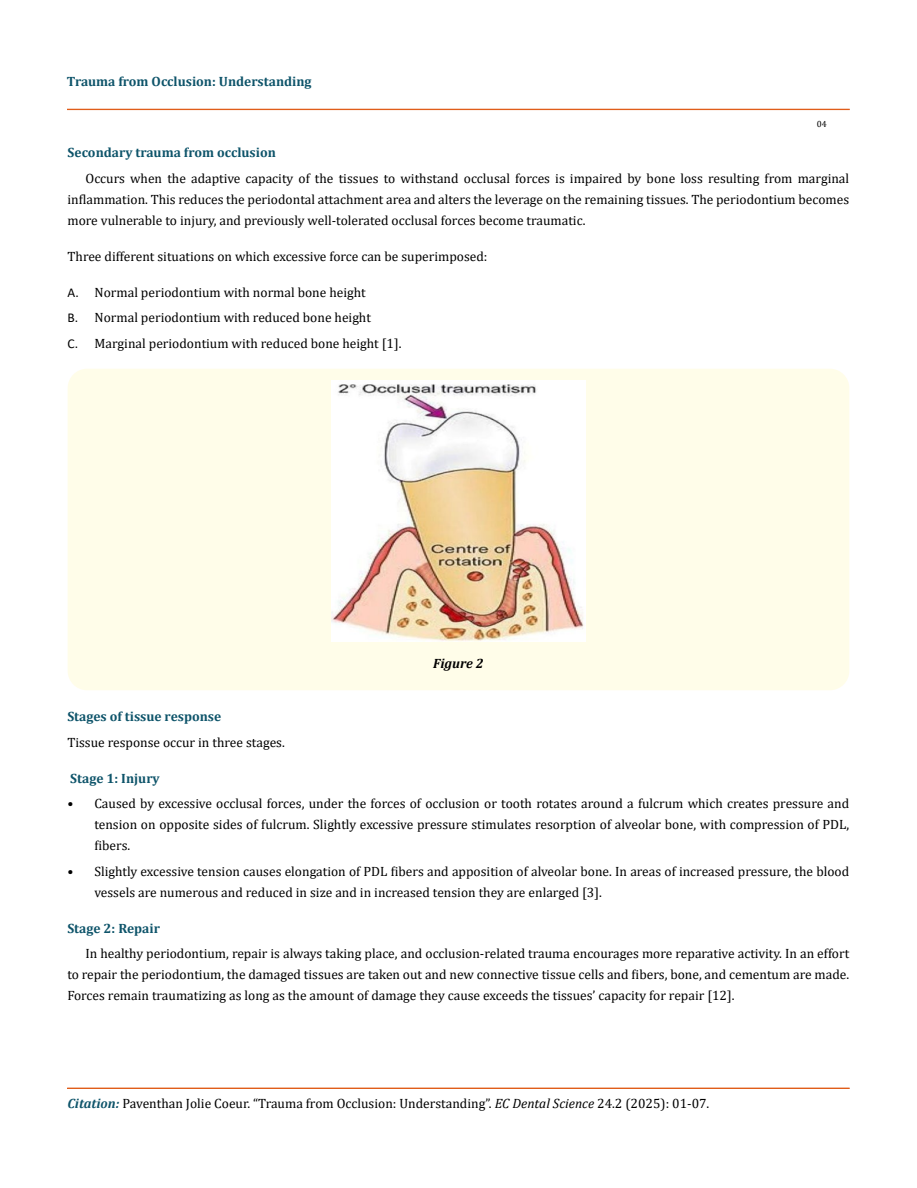
<style>
.page{position:relative;width:917px;height:1188px;background:#fff}
.page>*{position:absolute;margin:0;border:0;box-sizing:border-box;transform-origin:0 0}
.t1{font:13.5px/21px "Cambria";color:#000;text-align:justify}
.t2{font:700 13.5px "Cambria";color:#0e546a}
.t3{font:italic 700 13.5px "Cambria";color:#000}
.t4{font:9px "Cambria";color:#000}
.s1{font-family:"Calibri"}
.s2{font-weight:700;font-style:italic;color:#0e546a}
.s3{font-style:italic}
</style>
<div class="page">
<div style="left:67px;top:109px;width:782px;height:1px;border:1px solid #e05d1a"></div>
<div style="left:67px;top:1088px;width:782px;height:1px;border:1px solid #e05d1a"></div>
<div style="left:68px;top:369px;width:781px;height:321px;background:#fffde9;border-radius:19px"></div>
<img style="left:331px;top:381px;width:254px;height:261px">
<p class="t2" style="left:67px;top:72px;width:246px">Trauma from Occlusion: Understanding</p>
<p class="t4" style="left:816px;top:118px;width:11px">04</p>
<p class="t2" style="left:68px;top:143px;width:210px">Secondary trauma from occlusion</p>
<p class="t1" style="left:68px;top:167px;width:783px;text-indent:18px">Occurs when the adaptive capacity of the tissues to withstand occlusal forces is impaired by bone loss resulting from marginal inflammation. This reduces the periodontal attachment area and alters the leverage on the remaining tissues. The periodontium becomes more vulnerable to injury, and previously well-tolerated occlusal forces become traumatic.</p>
<p class="t1" style="left:68px;top:245px;width:421px">Three different situations on which excessive force can be superimposed:</p>
<p class="t1" style="left:68px;top:279px;width:335px;line-height:25.5px;text-align:left"><span class="s1">A.</span> Normal periodontium with normal bone height<br><span class="s1">B.</span> Normal periodontium with reduced bone height<br><span class="s1">C.</span> Marginal periodontium with reduced bone height [1].</p>
<p class="t3" style="left:433px;top:654px;width:52px">Figure 2</p>
<p class="t2" style="left:67px;top:707px;width:155px">Stages of tissue response</p>
<p class="t1" style="left:67px;top:732px;width:219px">Tissue response occur in three stages.</p>
<p class="t2" style="left:70px;top:769px;width:91px">Stage 1: Injury</p>
<p class="t1" style="left:94px;top:793px;width:756px;text-indent:-27px">• Caused by excessive occlusal forces, under the forces of occlusion or tooth rotates around a fulcrum which creates pressure and tension on opposite sides of fulcrum. Slightly excessive pressure stimulates resorption of alveolar bone, with compression of PDL, fibers.</p>
<p class="t1" style="left:94px;top:861px;width:756px;text-indent:-27px">• Slightly excessive tension causes elongation of PDL fibers and apposition of alveolar bone. In areas of increased pressure, the blood vessels are numerous and reduced in size and in increased tension they are enlarged [3].</p>
<p class="t2" style="left:67px;top:919px;width:94px">Stage 2: Repair</p>
<p class="t1" style="left:67px;top:943px;width:783px;text-indent:18px">In healthy periodontium, repair is always taking place, and occlusion-related trauma encourages more reparative activity. In an effort to repair the periodontium, the damaged tissues are taken out and new connective tissue cells and fibers, bone, and cementum are made.<br>Forces remain traumatizing as long as the amount of damage they cause exceeds the tissues’ capacity for repair [12].</p>
<p class="t1" style="left:68px;top:1093px;width:643px"><span class="s2">Citation:</span> Paventhan Jolie Coeur. “Trauma from Occlusion: Understanding”. <span class="s3">EC Dental Science</span> 24.2 (2025): 01-07.</p>
</div>
